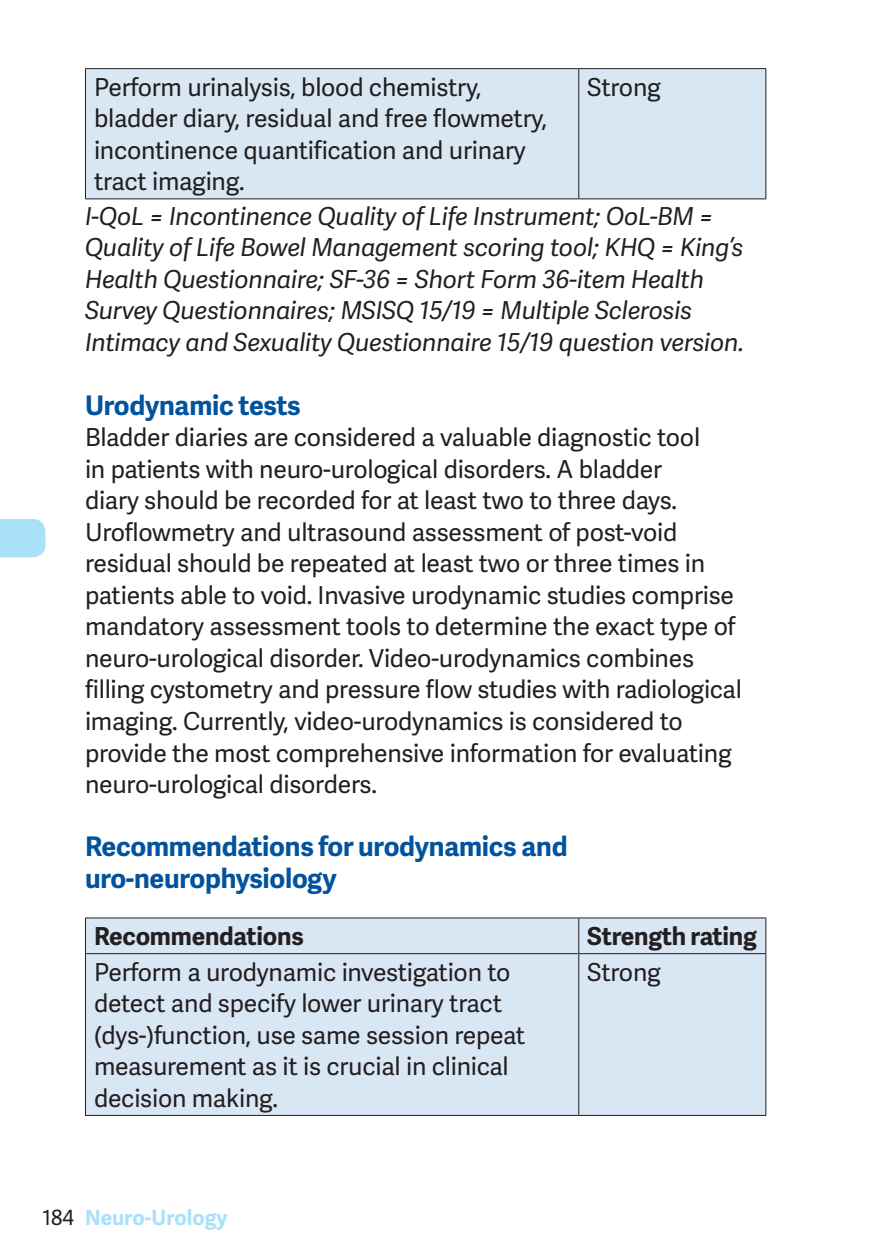
<style>
.page{position:relative;width:893px;height:1259px;background:#fff}
.page>*{position:absolute;margin:0;border:0;box-sizing:border-box;transform-origin:0 0}
.t1{font:700 27px/31.5px "Adelle Sans";letter-spacing:-.01em;color:#01539e}
.t2{font:24.6px/31.5px "Adelle Sans";letter-spacing:-.01em;color:#231f20}
.t3{font:italic 24.6px/31.5px "Adelle Sans";letter-spacing:-.01em;color:#231f20}
.t4{font:700 24.6px "Adelle Sans";letter-spacing:-.01em;color:#231f20}
.t5{font:700 21px "Adelle Sans";color:#aae0f9}
.s1{font-weight:400;color:#231f20}
</style>
<div class="page">
<div style="left:0;top:519px;width:46px;height:38px;background:#aae0f9"></div>
<div style="left:86px;top:69px;width:679px;height:129px;background:#d9e7f4"></div>
<hr style="left:85px;top:68px;width:494px;height:1px;background:#231f20">
<hr style="left:579px;top:68px;width:187px;height:1px;background:#231f20">
<hr style="left:578px;top:69px;width:1px;height:129px;background:#231f20">
<hr style="left:85px;top:198px;width:494px;height:1px;background:#231f20">
<hr style="left:579px;top:198px;width:187px;height:1px;background:#231f20">
<hr style="left:85px;top:69px;width:1px;height:129px;background:#231f20">
<hr style="left:765px;top:69px;width:1px;height:129px;background:#231f20">
<div style="left:86px;top:918px;width:679px;height:197px;background:#d9e7f4"></div>
<hr style="left:578px;top:918px;width:1px;height:35px;background:#231f20">
<hr style="left:85px;top:953px;width:494px;height:1px;background:#231f20">
<hr style="left:579px;top:953px;width:187px;height:1px;background:#231f20">
<hr style="left:578px;top:954px;width:1px;height:161px;background:#231f20">
<hr style="left:85px;top:1115px;width:494px;height:1px;background:#231f20">
<hr style="left:579px;top:1115px;width:187px;height:1px;background:#231f20">
<hr style="left:85px;top:917px;width:494px;height:1px;background:#231f20">
<hr style="left:85px;top:918px;width:1px;height:35px;background:#231f20">
<hr style="left:579px;top:917px;width:187px;height:1px;background:#231f20">
<hr style="left:765px;top:918px;width:1px;height:35px;background:#231f20">
<hr style="left:85px;top:954px;width:1px;height:161px;background:#231f20">
<hr style="left:765px;top:954px;width:1px;height:161px;background:#231f20">
<p class="t2" style="left:94px;top:71px;width:455px">Perform urinalysis, blood chemistry, bladder diary, residual and free flowmetry, incontinence quantification and urinary tract imaging.</p>
<p class="t2" style="left:587px;top:71px;width:75px">Strong</p>
<p class="t3" style="left:85px;top:199px;width:660px">I-QoL = Incontinence Quality of Life Instrument; OoL-BM = Quality of Life Bowel Management scoring tool; KHQ = King’s Health Questionnaire; SF-36 = Short Form 36-item Health Survey Questionnaires; MSISQ 15/19 = Multiple Sclerosis Intimacy and Sexuality Questionnaire 15/19 question version.</p>
<p class="t1" style="left:85px;top:388px;width:217px">Urodynamic tests</p>
<p class="t2" style="left:85px;top:421px;width:658px">Bladder diaries are considered a valuable diagnostic tool<br>in patients with neuro-urological disorders. A bladder<br>diary should be recorded for at least two to three days.<br>Uroflowmetry and ultrasound assessment of post-void residual should be repeated at least two or three times in patients able to void. Invasive urodynamic studies comprise mandatory assessment tools to determine the exact type of neuro-urological disorder. Video-urodynamics combines filling cystometry and pressure flow studies with radiological imaging. Currently, video-urodynamics is considered to provide the most comprehensive information for evaluating neuro-urological disorders.</p>
<p class="t1" style="left:85px;top:829px;width:484px">Recommendations for urodynamics and uro-neurophysiology</p>
<p class="t4" style="left:94px;top:918px;width:211px">Recommendations</p>
<p class="t4" style="left:587px;top:918px;width:171px">Strength rating</p>
<p class="t2" style="left:94px;top:955px;width:433px">Perform a urodynamic investigation to detect and specify lower urinary tract (dys-)function, use same session repeat measurement as it is crucial in clinical decision making.</p>
<p class="t2" style="left:587px;top:955px;width:75px">Strong</p>
<p class="t5" style="left:43px;top:1202px;width:187px"><span class="s1">184</span> Neuro-Urology</p>
</div>
